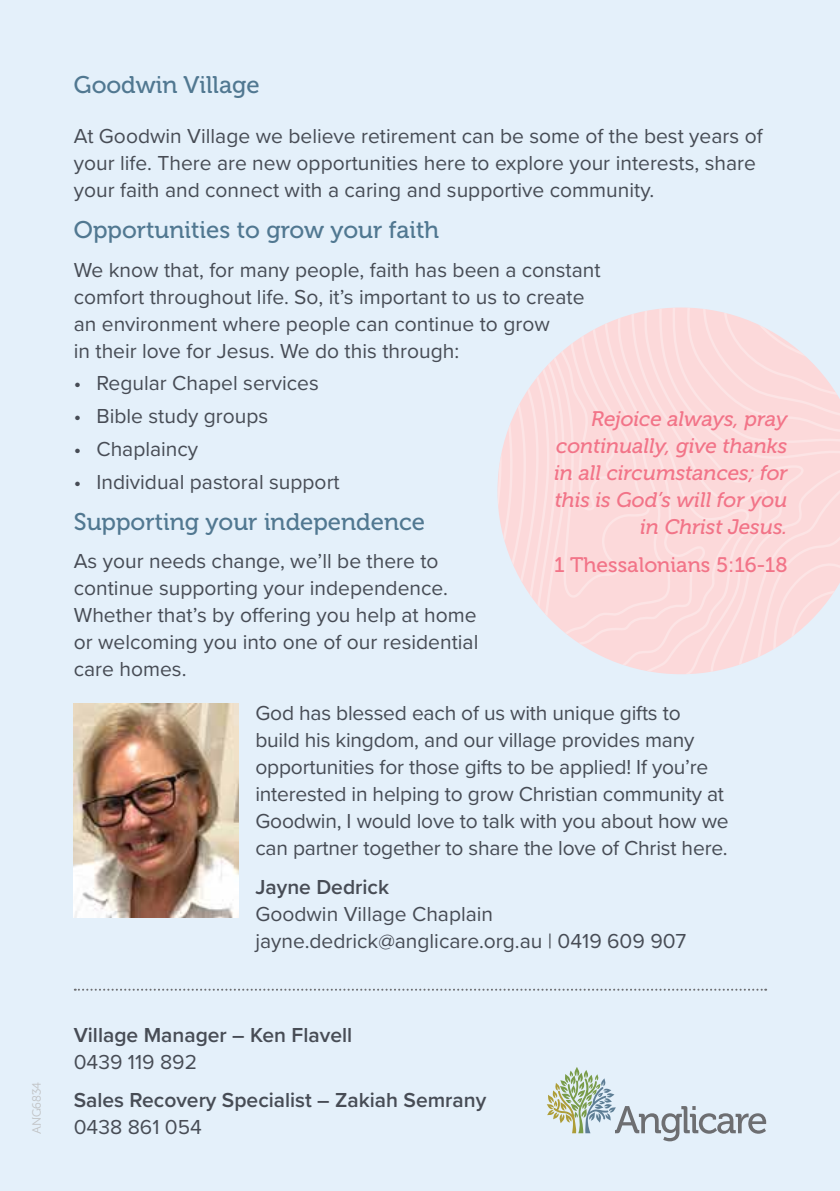
<style>
.page{position:relative;width:840px;height:1191px;background:#fff}
.page>*{position:absolute;margin:0;border:0;box-sizing:border-box;transform-origin:0 0}
.t1{font:24px "Museo 500";color:#517891}
.t2{font:21px/27px "Proxima Nova";color:#474c55}
.t3{font:italic 21px/27px "Museo 500";color:#f27488;text-align:right}
.t4{font:600 21px "Proxima Nova";color:#474c55}
.t5{font:21px "Museo 500";color:#f27488}
.t6{font:12px "Museo 300";color:#c0c2c4}
</style>
<div class="page">
<div style="left:0;top:0;width:839px;height:1191px;background:#e4f0fa"></div>
<svg style="left:497px;top:307px;width:342px;height:358px"></svg>
<svg style="left:75px;top:988px;width:690px;height:2px"></svg>
<svg style="left:547px;top:1067px;width:218px;height:74px"></svg>
<img style="left:74px;top:703px;width:164px;height:214px">
<p class="t6" style="left:30px;top:1134px;width:54px;rotate:-90deg">ANG6834</p>
<p class="t1" style="left:74px;top:72px;width:187px">Goodwin Village</p>
<p class="t2" style="left:74px;top:122px;width:690px">At Goodwin Village we believe retirement can be some of the best years of your life. There are new opportunities here to explore your interests, share your faith and connect with a caring and supportive community.</p>
<p class="t1" style="left:74px;top:217px;width:367px">Opportunities to grow your faith</p>
<p class="t2" style="left:74px;top:255px;width:528px">We know that, for many people, faith has been a constant comfort throughout life. So, it’s important to us to create an environment where people can continue to grow<br>in their love for Jesus. We do this through:</p>
<p class="t2" style="left:74px;top:369px;width:246px">• Regular Chapel services</p>
<p class="t2" style="left:74px;top:402px;width:196px">• Bible study groups</p>
<p class="t2" style="left:74px;top:434px;width:126px">• Chaplaincy</p>
<p class="t2" style="left:74px;top:467px;width:267px">• Individual pastoral support</p>
<p class="t1" style="left:74px;top:508px;width:353px">Supporting your independence</p>
<p class="t2" style="left:74px;top:547px;width:406px">As your needs change, we’ll be there to continue supporting your independence.<br>Whether that’s by offering you help at home or welcoming you into one of our residential care homes.</p>
<p class="t3" style="left:553px;top:405px;width:235px">Rejoice always, pray continually, give thanks in all circumstances; for this is God’s will for you in Christ Jesus.</p>
<p class="t5" style="left:554px;top:553px;width:234px">1 Thessalonians 5:16-18</p>
<p class="t2" style="left:255px;top:699px;width:474px">God has blessed each of us with unique gifts to build his kingdom, and our village provides many opportunities for those gifts to be applied! If you’re interested in helping to grow Christian community at Goodwin, I would love to talk with you about how we can partner together to share the love of Christ here.</p>
<p class="t4" style="left:255px;top:871px;width:135px">Jayne Dedrick</p>
<p class="t2" style="left:255px;top:899px;width:432px">Goodwin Village Chaplain jayne.dedrick@anglicare.org.au | 0419 609 907</p>
<p class="t4" style="left:74px;top:1019px;width:280px">Village Manager – Ken Flavell</p>
<p class="t2" style="left:74px;top:1047px;width:125px">0439 119 892</p>
<p class="t4" style="left:74px;top:1084px;width:414px">Sales Recovery Specialist – Zakiah Semrany</p>
<p class="t2" style="left:74px;top:1112px;width:129px">0438 861 054</p>
</div>
